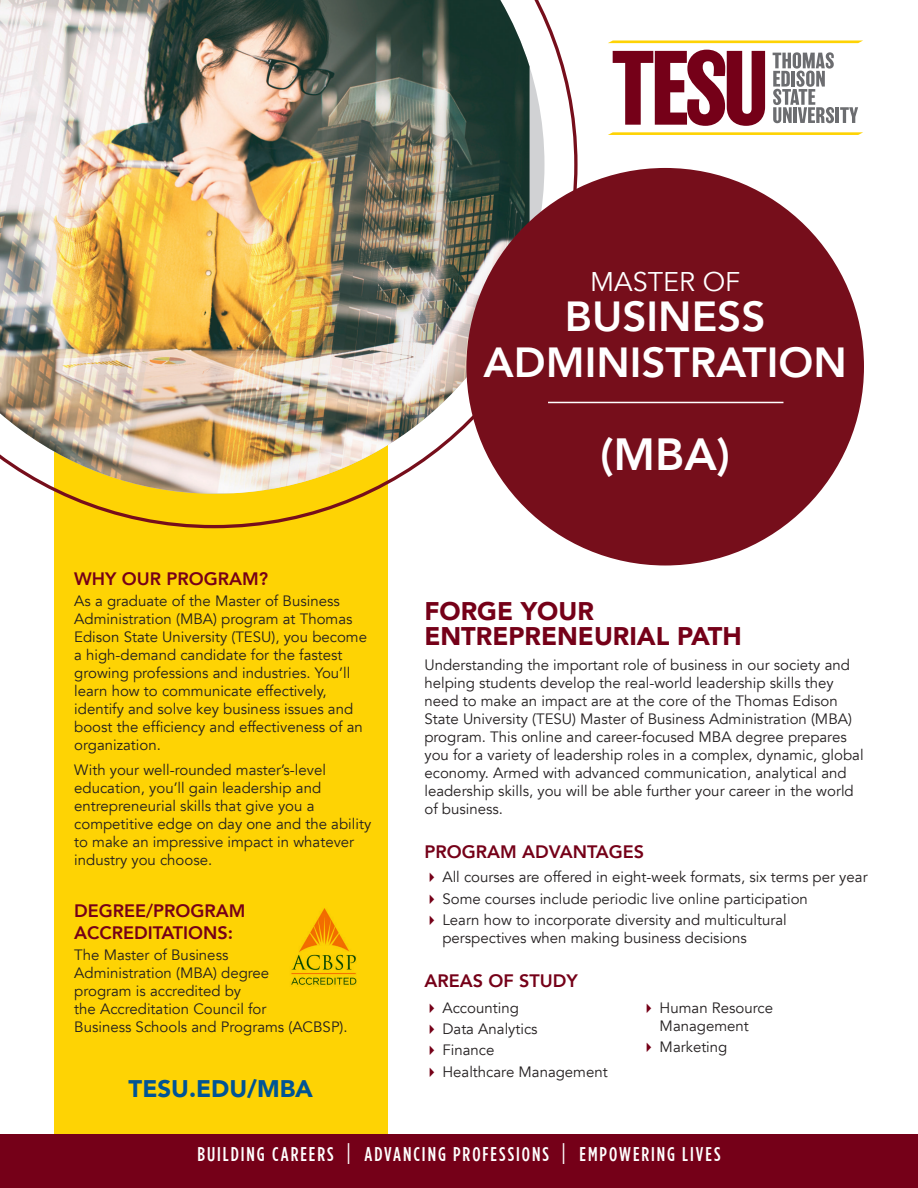
<style>
.page{position:relative;width:918px;height:1188px;background:#fff}
.page>*{position:absolute;margin:0;border:0;box-sizing:border-box;transform-origin:0 0}
.t1{font:800 45px "Avenir";color:#fff}
.t2{font:800 42px/46.5px "Avenir";color:#fff;text-align:center}
.t3{font:27px "Avenir";color:#fff}
.t4{font:900 25.5px/25.5px "Avenir";color:#750018}
.t5{font:900 24px "Avenir";color:#005495}
.t6{font:500 19.8px "Gotham Condensed";letter-spacing:.1em;color:#fff}
.t7{font:800 18px/21.6px "Avenir";color:#750018}
.t8{font:15px/18px "Avenir";color:#231f20}
.s1{color:#750018}
.s2{font-weight:300;font-size:29.7px}
</style>
<div class="page">
<div style="left:54px;top:421px;width:334px;height:767px;background:#fed304"></div>
<svg style="left:60px;top:12px;width:518px;height:516px"></svg>
<img style="left:0;top:0;width:530px;height:493px">
<div style="left:466px;top:168px;width:398px;height:398px;background:#760e1b;border-radius:50%"></div>
<hr style="left:548px;top:402px;width:235px;height:1px;background:#fff">
<img style="left:291px;top:908px;width:66px;height:77px">
<svg style="left:613px;top:50px;width:152px;height:76px"></svg>
<svg style="left:608px;top:132px;width:255px;height:3px"></svg>
<svg style="left:608px;top:41px;width:254px;height:2px"></svg>
<svg style="left:773px;top:52px;width:61px;height:71px"></svg>
<hr style="left:836px;top:107px;width:3px;height:16px;background:#6c6d70">
<svg style="left:840px;top:107px;width:18px;height:16px"></svg>
<div style="left:0;top:1134px;width:918px;height:54px;background:#750018"></div>
<h3 class="t3" style="left:590px;top:265px;width:152px">MASTER OF</h3>
<h2 class="t2" style="left:484px;top:293px;width:365px">BUSINESS<br>ADMINISTRATION</h2>
<p class="t7" style="left:74px;top:568px;width:196px">WHY OUR PROGRAM?</p>
<p class="t8" style="left:74px;top:592px;width:294px">As a graduate of the Master of Business Administration (MBA) program at Thomas Edison State University (TESU), you become a high-demand candidate for the fastest growing professions and industries. You’ll learn how to communicate effectively, identify and solve key business issues and boost the efficiency and effectiveness of an organization.</p>
<p class="t8" style="left:74px;top:761px;width:299px">With your well-rounded master’s-level education, you’ll gain leadership and entrepreneurial skills that give you a competitive edge on day one and the ability to make an impressive impact in whatever industry you choose.</p>
<p class="t7" style="left:74px;top:900px;width:173px">DEGREE/PROGRAM<br>ACCREDITATIONS:</p>
<p class="t8" style="left:74px;top:946px;width:275px">The Master of Business<br>Administration (MBA) degree<br>program is accredited by<br>the Accreditation Council for<br>Business Schools and Programs (ACBSP).</p>
<h3 class="t5" style="left:129px;top:1068px;width:186px">TESU.EDU/MBA</h3>
<h1 class="t1" style="left:600px;top:419px;width:131px">(MBA)</h1>
<h3 class="t4" style="left:424px;top:597px;width:319px">FORGE YOUR<br>ENTREPRENEURIAL PATH</h3>
<p class="t8" style="left:424px;top:656px;width:441px">Understanding the important role of business in our society and helping students develop the real-world leadership skills they need to make an impact are at the core of the Thomas Edison State University (TESU) Master of Business Administration (MBA) program. This online and career-focused MBA degree prepares you for a variety of leadership roles in a complex, dynamic, global economy. Armed with advanced communication, analytical and leadership skills, you will be able further your career in the world of business.</p>
<p class="t7" style="left:424px;top:841px;width:221px">PROGRAM ADVANTAGES</p>
<p class="t8" style="left:424px;top:868px;width:445px"><span class="s1">✔</span> All courses are offered in eight-week formats, six terms per year</p>
<p class="t8" style="left:424px;top:890px;width:385px"><span class="s1">✔</span> Some courses include periodic live online participation</p>
<p class="t8" style="left:442px;top:911px;width:346px;text-indent:-18px"><span class="s1">✔</span> Learn how to incorporate diversity and multicultural perspectives when making business decisions</p>
<p class="t7" style="left:424px;top:970px;width:155px">AREAS OF STUDY</p>
<p class="t8" style="left:424px;top:999px;width:96px"><span class="s1">✔</span> Accounting</p>
<p class="t8" style="left:424px;top:1020px;width:115px"><span class="s1">✔</span> Data Analytics</p>
<p class="t8" style="left:424px;top:1042px;width:71px"><span class="s1">✔</span> Finance</p>
<p class="t8" style="left:424px;top:1063px;width:185px"><span class="s1">✔</span> Healthcare Management</p>
<p class="t8" style="left:642px;top:999px;width:133px;text-align:center"><span class="s1">✔</span> Human Resource<br>Management</p>
<p class="t8" style="left:642px;top:1038px;width:87px"><span class="s1">✔</span> Marketing</p>
<h3 class="t6" style="left:198px;top:1143px;width:524px">BUILDING CAREERS <span class="s2">I</span> ADVANCING PROFESSIONS <span class="s2">I</span> EMPOWERING LIVES</h3>
</div>
